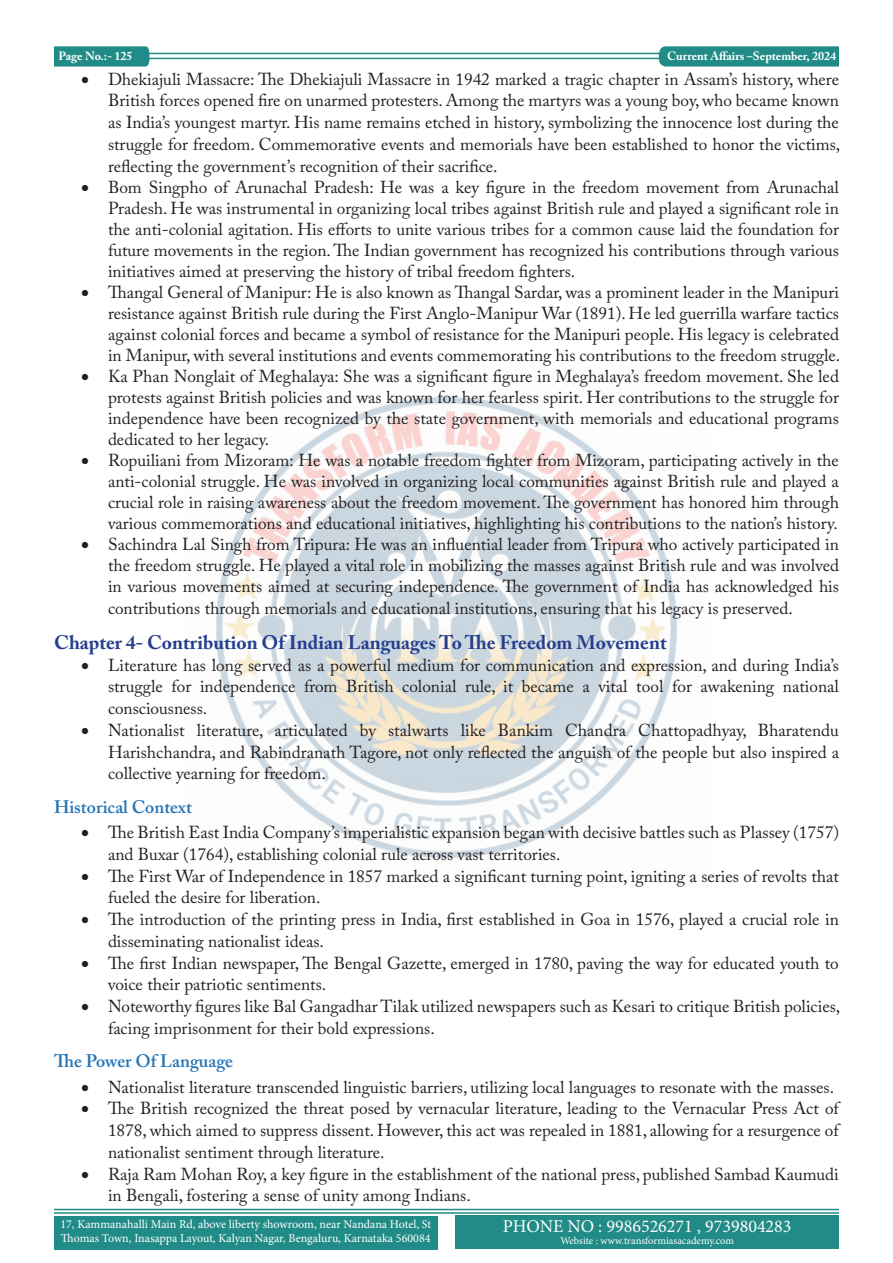
<style>
.page{position:relative;width:893px;height:1263px;background:#fff}
.page>*{position:absolute;margin:0;border:0;box-sizing:border-box;transform-origin:0 0}
.Main_Heading{font:700 19.5px "Adobe Caslon Pro";color:#253f8e}
.Sub_heading{font:600 18px "Adobe Caslon Pro";color:#2374b6}
.t1{font:18px "Minion Pro";color:#fff}
.t2{font:17.25px/21.8px "Adobe Caslon Pro";color:#231f20;text-align:justify}
.t3{font:12px/14.4px "Minion Pro";letter-spacing:-.005em;color:#fff}
.t4{font:700 12px "Adobe Caslon Pro";color:#fff}
.t5{font:10.5px "Minion Pro";color:#fff}
</style>
<div class="page">
<hr style="left:148px;top:53px;width:691px;height:1px;background:#208b87">
<hr style="left:148px;top:58px;width:690px;height:1px;background:#208b87">
<svg style="left:54px;top:46px;width:96px;height:21px;background:#2a908c"></svg>
<svg style="left:659px;top:46px;width:180px;height:21px;background:#29908c"></svg>
<hr style="left:54px;top:1209px;width:785px;height:1px;background:#208b87">
<hr style="left:54px;top:1212px;width:785px;height:2px;background:#208b87">
<div style="left:54px;top:1216px;width:383px;height:33px;background:#208b87"></div>
<div style="left:455px;top:1216px;width:384px;height:33px;background:#208b87"></div>
<img style="left:216px;top:397px;width:461px;height:461px">
<p class="t4" style="left:59px;top:49px;width:76px">Page No.:- 125</p>
<p class="t4" style="left:667px;top:49px;width:170px">Current Affairs –September, 2024</p>
<p class="t2" style="left:108px;top:68px;width:734px;text-indent:-27px">• Dhekiajuli Massacre: The Dhekiajuli Massacre in 1942 marked a tragic chapter in Assam’s history, where British forces opened fire on unarmed protesters. Among the martyrs was a young boy, who became known as India’s youngest martyr. His name remains etched in history, symbolizing the innocence lost during the struggle for freedom. Commemorative events and memorials have been established to honor the victims, reflecting the government’s recognition of their sacrifice.</p>
<p class="t2" style="left:108px;top:176px;width:732px;line-height:21px;text-indent:-27px">• Bom Singpho of Arunachal Pradesh: He was a key figure in the freedom movement from Arunachal Pradesh. He was instrumental in organizing local tribes against British rule and played a significant role in the anti-colonial agitation. His efforts to unite various tribes for a common cause laid the foundation for future movements in the region. The Indian government has recognized his contributions through various initiatives aimed at preserving the history of tribal freedom fighters.</p>
<p class="t2" style="left:108px;top:281px;width:734px;line-height:21px;text-indent:-27px">• Thangal General of Manipur: He is also known as Thangal Sardar, was a prominent leader in the Manipuri resistance against British rule during the First Anglo-Manipur War (1891). He led guerrilla warfare tactics against colonial forces and became a symbol of resistance for the Manipuri people. His legacy is celebrated in Manipur, with several institutions and events commemorating his contributions to the freedom struggle.</p>
<p class="t2" style="left:108px;top:365px;width:733px;line-height:21px;text-indent:-27px">• Ka Phan Nonglait of Meghalaya: She was a significant figure in Meghalaya’s freedom movement. She led protests against British policies and was known for her fearless spirit. Her contributions to the struggle for independence have been recognized by the state government, with memorials and educational programs dedicated to her legacy.</p>
<p class="t2" style="left:108px;top:449px;width:732px;line-height:21px;text-indent:-27px">• Ropuiliani from Mizoram: He was a notable freedom fighter from Mizoram, participating actively in the anti-colonial struggle. He was involved in organizing local communities against British rule and played a crucial role in raising awareness about the freedom movement. The government has honored him through various commemorations and educational initiatives, highlighting his contributions to the nation’s history.</p>
<p class="t2" style="left:108px;top:533px;width:733px;line-height:21.3px;text-indent:-27px">• Sachindra Lal Singh from Tripura: He was an influential leader from Tripura who actively participated in the freedom struggle. He played a vital role in mobilizing the masses against British rule and was involved in various movements aimed at securing independence. The government of India has acknowledged his contributions through memorials and educational institutions, ensuring that his legacy is preserved.</p>
<p class="Main_Heading" style="left:54px;top:631px;width:614px">Chapter 4- Contribution Of Indian Languages To The Freedom Movement</p>
<p class="t2" style="left:108px;top:654px;width:732px;text-indent:-27px">• Literature has long served as a powerful medium for communication and expression, and during India’s struggle for independence from British colonial rule, it became a vital tool for awakening national consciousness.</p>
<p class="t2" style="left:108px;top:719px;width:732px;text-indent:-27px">• Nationalist literature, articulated by stalwarts like Bankim Chandra Chattopadhyay, Bharatendu Harishchandra, and Rabindranath Tagore, not only reflected the anguish of the people but also inspired a collective yearning for freedom.</p>
<p class="Sub_heading" style="left:54px;top:796px;width:140px">Historical Context</p>
<p class="t2" style="left:108px;top:821px;width:732px;text-indent:-27px">• The British East India Company’s imperialistic expansion began with decisive battles such as Plassey (1757) and Buxar (1764), establishing colonial rule across vast territories.</p>
<p class="t2" style="left:108px;top:865px;width:732px;text-indent:-27px">• The First War of Independence in 1857 marked a significant turning point, igniting a series of revolts that fueled the desire for liberation.</p>
<p class="t2" style="left:108px;top:908px;width:733px;text-indent:-27px">• The introduction of the printing press in India, first established in Goa in 1576, played a crucial role in disseminating nationalist ideas.</p>
<p class="t2" style="left:108px;top:952px;width:732px;text-indent:-27px">• The first Indian newspaper, The Bengal Gazette, emerged in 1780, paving the way for educated youth to voice their patriotic sentiments.</p>
<p class="t2" style="left:108px;top:995px;width:734px;text-indent:-27px">• Noteworthy figures like Bal Gangadhar Tilak utilized newspapers such as Kesari to critique British policies, facing imprisonment for their bold expressions.</p>
<p class="Sub_heading" style="left:54px;top:1050px;width:181px">The Power Of Language</p>
<p class="t2" style="left:81px;top:1076px;width:755px">• Nationalist literature transcended linguistic barriers, utilizing local languages to resonate with the masses.</p>
<p class="t2" style="left:108px;top:1097px;width:732px;text-indent:-27px">• The British recognized the threat posed by vernacular literature, leading to the Vernacular Press Act of 1878, which aimed to suppress dissent. However, this act was repealed in 1881, allowing for a resurgence of nationalist sentiment through literature.</p>
<p class="t2" style="left:108px;top:1163px;width:732px;text-indent:-27px">• Raja Ram Mohan Roy, a key figure in the establishment of the national press, published Sambad Kaumudi in Bengali, fostering a sense of unity among Indians.</p>
<p class="t3" style="left:60px;top:1217px;width:372px">17, Kammanahalli Main Rd, above liberty showroom, near Nandana Hotel, St<br>Thomas Town, Inasappa Layout, Kalyan Nagar, Bengaluru, Karnataka 560084</p>
<p class="t1" style="left:503px;top:1214px;width:290px">PHONE NO : 9986526271 , 9739804283</p>
<p class="t5" style="left:560px;top:1234px;width:175px">Website : www.transformiasacademy.com</p>
</div>
